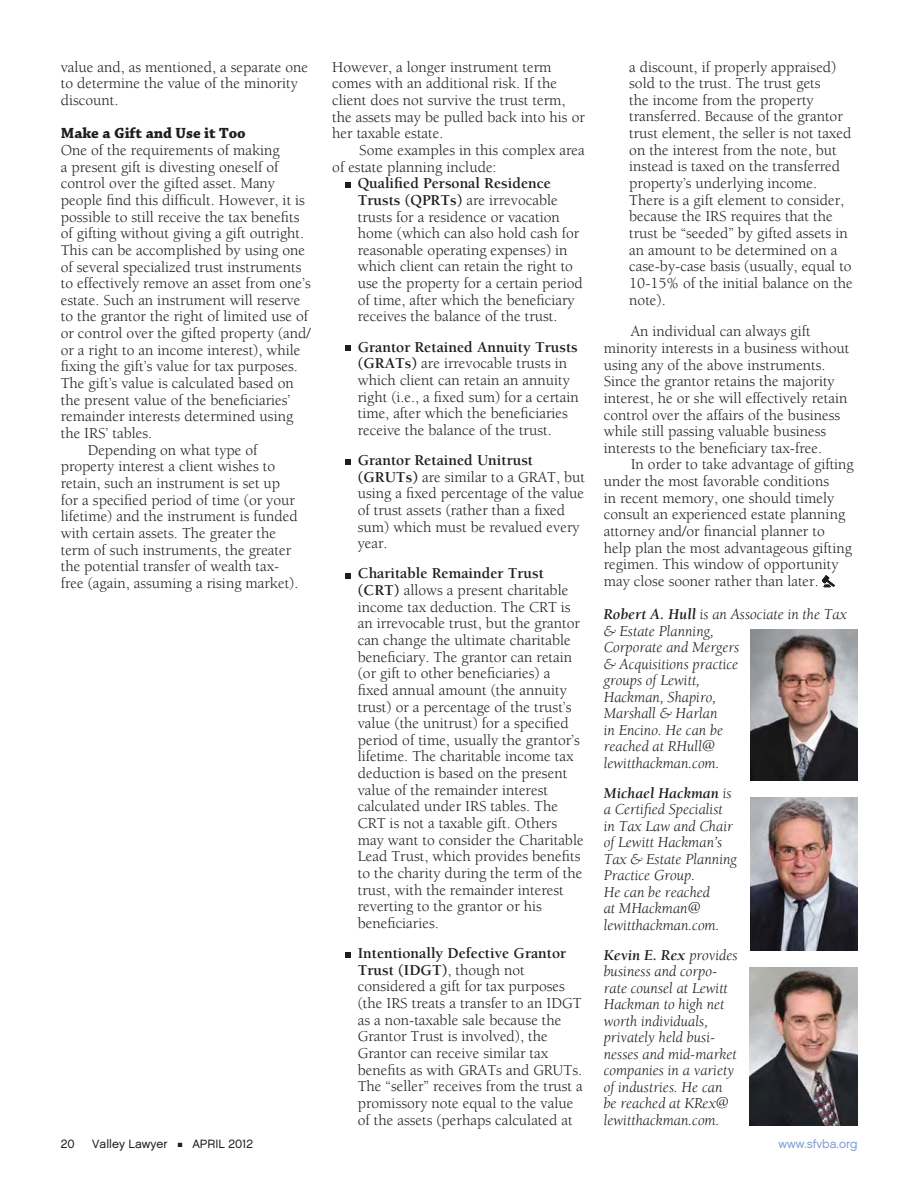
<style>
.page{position:relative;width:918px;height:1188px;background:#fff}
.page>*{position:absolute;margin:0;border:0;box-sizing:border-box;transform-origin:0 0}
.t1{font:15.6px/16.6px "Berkeley";color:#201d1d}
.t2{font:italic 15.6px/16.5px "Berkeley";color:#201d1d}
.t3{font:700 15.6px "Chaparral Pro";color:#201d1d}
.t4{font:12px "Chalet London Nineteen Sixty";color:#201d1d}
.t5{font:12px "Chalet London Nineteen Sixty";color:#7f9ed2}
.s1{font-weight:700}
</style>
<div class="page">
<img style="left:750px;top:967px;width:107px;height:159px">
<img style="left:751px;top:629px;width:106px;height:151px">
<img style="left:750px;top:797px;width:108px;height:154px">
<svg style="left:822px;top:576px;width:12px;height:11px"></svg>
<svg style="left:345px;top:182px;width:6px;height:5px"></svg>
<svg style="left:345px;top:345px;width:6px;height:6px"></svg>
<svg style="left:345px;top:459px;width:6px;height:5px"></svg>
<svg style="left:345px;top:573px;width:6px;height:5px"></svg>
<svg style="left:345px;top:952px;width:6px;height:6px"></svg>
<p class="t1" style="left:61px;top:60px;width:249px">value and, as mentioned, a separate one to determine the value of the minority discount.</p>
<p class="t3" style="left:61px;top:124px;width:187px">Make a Gift and Use it Too</p>
<p class="t1" style="left:61px;top:143px;width:221px">One of the requirements of making</p>
<p class="t1" style="left:61px;top:160px;width:219px">a present gift is divesting oneself of</p>
<p class="t1" style="left:61px;top:177px;width:216px">control over the gifted asset. Many</p>
<p class="t1" style="left:61px;top:193px;width:246px">people find this difficult. However, it is</p>
<p class="t1" style="left:61px;top:210px;width:240px">possible to still receive the tax benefits</p>
<p class="t1" style="left:61px;top:226px;width:245px">of gifting without giving a gift outright.</p>
<p class="t1" style="left:61px;top:243px;width:246px">This can be accomplished by using one</p>
<p class="t1" style="left:61px;top:260px;width:242px">of several specialized trust instruments</p>
<p class="t1" style="left:61px;top:276px;width:252px">to effectively remove an asset from one’s</p>
<p class="t1" style="left:61px;top:293px;width:241px">estate. Such an instrument will reserve</p>
<p class="t1" style="left:61px;top:310px;width:249px">to the grantor the right of limited use of</p>
<p class="t1" style="left:61px;top:326px;width:252px">or control over the gifted property (and/</p>
<p class="t1" style="left:61px;top:343px;width:241px">or a right to an income interest), while</p>
<p class="t1" style="left:61px;top:360px;width:239px">fixing the gift’s value for tax purposes.</p>
<p class="t1" style="left:61px;top:376px;width:235px">The gift’s value is calculated based on</p>
<p class="t1" style="left:61px;top:393px;width:231px">the present value of the beneficiaries’</p>
<p class="t1" style="left:61px;top:410px;width:234px">remainder interests determined using</p>
<p class="t1" style="left:61px;top:426px;width:93px">the IRS’ tables.</p>
<p class="t1" style="left:88px;top:443px;width:171px">Depending on what type of</p>
<p class="t1" style="left:61px;top:460px;width:216px">property interest a client wishes to</p>
<p class="t1" style="left:61px;top:476px;width:221px">retain, such an instrument is set up</p>
<p class="t1" style="left:61px;top:493px;width:236px">for a specified period of time (or your</p>
<p class="t1" style="left:61px;top:510px;width:239px">lifetime) and the instrument is funded</p>
<p class="t1" style="left:61px;top:526px;width:217px">with certain assets. The greater the</p>
<p class="t1" style="left:61px;top:543px;width:232px">term of such instruments, the greater</p>
<p class="t1" style="left:61px;top:560px;width:220px">the potential transfer of wealth tax-</p>
<p class="t1" style="left:61px;top:576px;width:239px">free (again, assuming a rising market).</p>
<p class="t1" style="left:332px;top:60px;width:254px">However, a longer instrument term comes with an additional risk. If the client does not survive the trust term, the assets may be pulled back into his or her taxable estate.</p>
<p class="t1" style="left:332px;top:143px;width:254px;text-indent:27px">Some examples in this complex area of estate planning include:</p>
<p class="t1" style="left:358px;top:176px;width:227px"><span class="s1">Qualified Personal Residence Trusts (QPRTs)</span> are irrevocable trusts for a residence or vacation home (which can also hold cash for reasonable operating expenses) in which client can retain the right to use the property for a certain period of time, after which the beneficiary receives the balance of the trust.</p>
<p class="t1" style="left:358px;top:340px;width:223px"><span class="s1">Grantor Retained Annuity Trusts (GRATs)</span> are irrevocable trusts in which client can retain an annuity right (i.e., a fixed sum) for a certain time, after which the beneficiaries receive the balance of the trust.</p>
<p class="t1" style="left:358px;top:453px;width:229px"><span class="s1">Grantor Retained Unitrust (GRUTs)</span> are similar to a GRAT, but using a fixed percentage of the value of trust assets (rather than a fixed sum) which must be revalued every year.</p>
<p class="t1" style="left:358px;top:567px;width:227px"><span class="s1">Charitable Remainder Trust (CRT)</span> allows a present charitable income tax deduction. The CRT is an irrevocable trust, but the grantor can change the ultimate charitable beneficiary. The grantor can retain (or gift to other beneficiaries) a fixed annual amount (the annuity trust) or a percentage of the trust’s value (the unitrust) for a specified period of time, usually the grantor’s lifetime. The charitable income tax deduction is based on the present value of the remainder interest calculated under IRS tables. The CRT is not a taxable gift. Others may want to consider the Charitable Lead Trust, which provides benefits to the charity during the term of the trust, with the remainder interest reverting to the grantor or his beneficiaries.</p>
<p class="t1" style="left:358px;top:946px;width:227px"><span class="s1">Intentionally Defective Grantor Trust (IDGT)</span>, though not considered a gift for tax purposes (the IRS treats a transfer to an IDGT as a non-taxable sale because the Grantor Trust is involved), the Grantor can receive similar tax benefits as with GRATs and GRUTs.<br>The “seller” receives from the trust a promissory note equal to the value of the assets (perhaps calculated at</p>
<p class="t1" style="left:629px;top:60px;width:225px">a discount, if properly appraised) sold to the trust. The trust gets<br>the income from the property transferred. Because of the grantor trust element, the seller is not taxed on the interest from the note, but instead is taxed on the transferred property’s underlying income.<br>There is a gift element to consider, because the IRS requires that the trust be “seeded” by gifted assets in an amount to be determined on a case-by-case basis (usually, equal to<br>10-15% of the initial balance on the note).</p>
<p class="t1" style="left:604px;top:324px;width:247px;text-indent:27px">An individual can always gift minority interests in a business without using any of the above instruments.<br>Since the grantor retains the majority interest, he or she will effectively retain control over the affairs of the business while still passing valuable business interests to the beneficiary tax-free.</p>
<p class="t1" style="left:604px;top:458px;width:252px;text-indent:27px">In order to take advantage of gifting under the most favorable conditions<br>in recent memory, one should timely consult an experienced estate planning attorney and/or financial planner to help plan the most advantageous gifting regimen. This window of opportunity may close sooner rather than later.</p>
<p class="t2" style="left:604px;top:607px;width:245px"><span class="s1">Robert A. Hull</span> is an Associate in the Tax &amp; Estate Planning,<br>Corporate and Mergers<br>&amp; Acquisitions practice<br>groups of Lewitt,<br>Hackman, Shapiro,<br>Marshall &amp; Harlan<br>in Encino. He can be<br>reached at RHull@<br>lewitthackman.com.</p>
<p class="t2" style="left:604px;top:786px;width:135px"><span class="s1">Michael Hackman</span> is a Certified Specialist in Tax Law and Chair of Lewitt Hackman’s<br>Tax &amp; Estate Planning<br>Practice Group.<br>He can be reached<br>at MHackman@ lewitthackman.com.</p>
<p class="t2" style="left:604px;top:948px;width:135px"><span class="s1">Kevin E. Rex</span> provides business and corpo&shy;rate counsel at Lewitt<br>Hackman to high net worth individuals, privately held busi&shy;nesses and mid-market companies in a variety of industries. He can be reached at KRex@ lewitthackman.com.</p>
<p class="t4" style="left:61px;top:1139px;width:15px">20</p>
<p class="t4" style="left:92px;top:1139px;width:77px">Valley Lawyer</p>
<p class="t4" style="left:192px;top:1139px;width:62px">APRIL 2012</p>
<p class="t5" style="left:778px;top:1139px;width:81px">www.sfvba.org</p>
</div>
